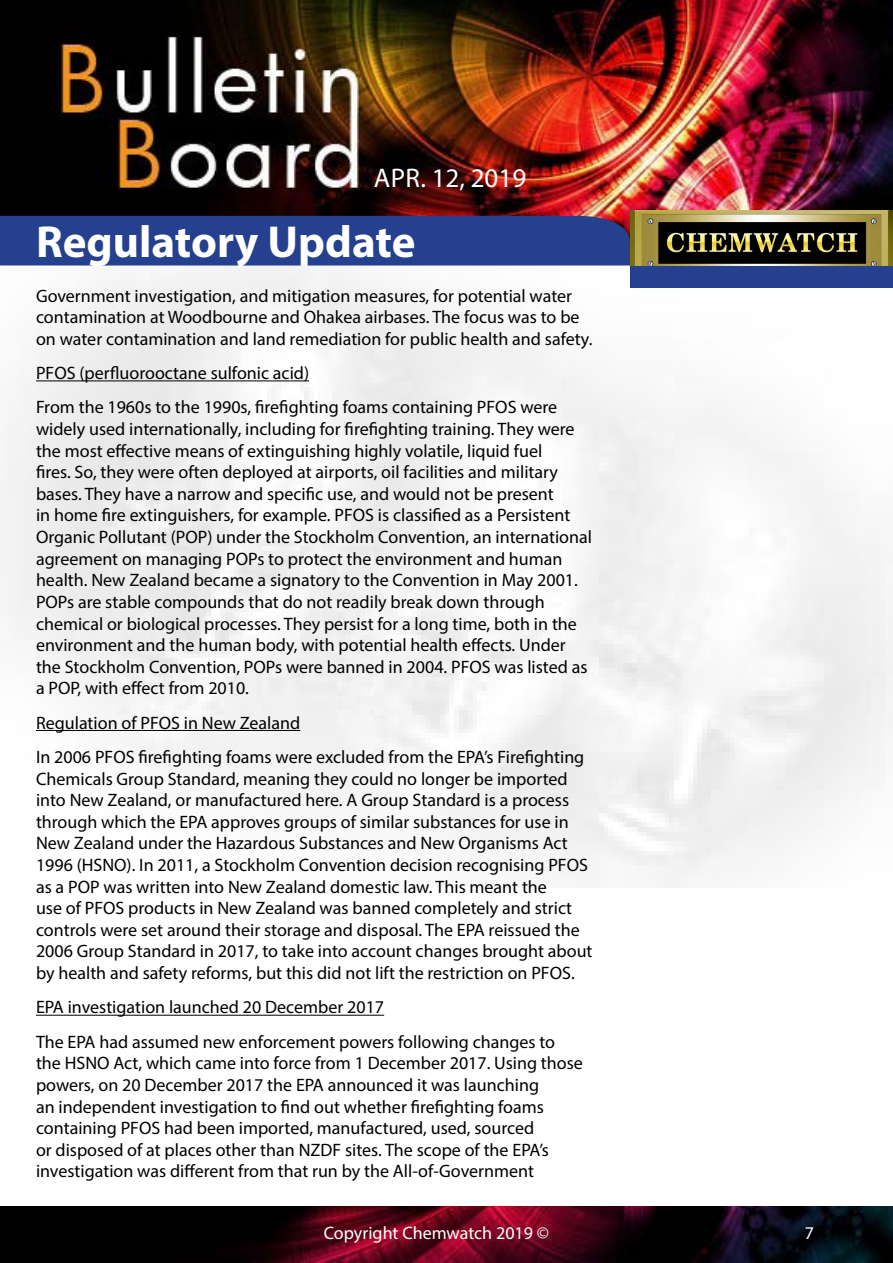
<style>
.page{position:relative;width:893px;height:1263px;background:#fff}
.page>*{position:absolute;margin:0;border:0;box-sizing:border-box;transform-origin:0 0}
.t1{font:700 45px "Myriad Pro";color:#fff}
.t2{font:27px "Myriad Pro";color:#fff}
.t3{font:18px/21.6px "Myriad Pro";color:#000}
.t4{font:18px "Myriad Pro";color:#fff}
</style>
<div class="page">
<img style="left:0;top:0;width:893px;height:887px">
<div style="left:630px;top:265px;width:263px;height:23px;background:#25408f"></div>
<img style="left:630px;top:210px;width:262px;height:56px">
<svg style="left:0;top:216px;width:630px;height:72px"></svg>
<img style="left:0;top:1206px;width:893px;height:57px">
<hr style="left:36px;top:380px;width:273px;height:1px;background:#000">
<hr style="left:36px;top:730px;width:264px;height:1px;background:#000">
<hr style="left:36px;top:1015px;width:348px;height:1px;background:#000">
<h2 class="t2" style="left:374px;top:161px;width:154px">Apr. 12, 2019</h2>
<h1 class="t1" style="left:36px;top:213px;width:381px">Regulatory Update</h1>
<p class="t3" style="left:36px;top:284px;width:558px">Government investigation, and mitigation measures, for potential water contamination at Woodbourne and Ohakea airbases. The focus was to be on water contamination and land remediation for public health and safety.</p>
<p class="t3" style="left:36px;top:356px;width:523px;line-height:34.3px">PFOS (perfluorooctane sulfonic acid)<br>From the 1960s to the 1990s, firefighting foams containing PFOS were</p>
<p class="t3" style="left:36px;top:418px;width:558px">widely used internationally, including for firefighting training. They were the most effective means of extinguishing highly volatile, liquid fuel<br>fires. So, they were often deployed at airports, oil facilities and military bases. They have a narrow and specific use, and would not be present<br>in home fire extinguishers, for example. PFOS is classified as a Persistent Organic Pollutant (POP) under the Stockholm Convention, an international agreement on managing POPs to protect the environment and human health. New Zealand became a signatory to the Convention in May 2001.<br>POPs are stable compounds that do not readily break down through chemical or biological processes. They persist for a long time, both in the environment and the human body, with potential health effects. Under the Stockholm Convention, POPs were banned in 2004. PFOS was listed as a POP, with effect from 2010.</p>
<p class="t3" style="left:36px;top:705px;width:550px;line-height:34.3px">Regulation of PFOS in New Zealand<br>In 2006 PFOS firefighting foams were excluded from the EPA’s Firefighting</p>
<p class="t3" style="left:36px;top:767px;width:558px">Chemicals Group Standard, meaning they could no longer be imported into New Zealand, or manufactured here. A Group Standard is a process through which the EPA approves groups of similar substances for use in New Zealand under the Hazardous Substances and New Organisms Act 1996 (HSNO). In 2011, a Stockholm Convention decision recognising PFOS as a POP was written into New Zealand domestic law. This meant the<br>use of PFOS products in New Zealand was banned completely and strict controls were set around their storage and disposal. The EPA reissued the 2006 Group Standard in 2017, to take into account changes brought about by health and safety reforms, but this did not lift the restriction on PFOS.</p>
<p class="t3" style="left:36px;top:990px;width:521px;line-height:34.3px">EPA investigation launched 20 December 2017<br>The EPA had assumed new enforcement powers following changes to</p>
<p class="t3" style="left:36px;top:1052px;width:548px">the HSNO Act, which came into force from 1 December 2017. Using those powers, on 20 December 2017 the EPA announced it was launching<br>an independent investigation to find out whether firefighting foams containing PFOS had been imported, manufactured, used, sourced<br>or disposed of at places other than NZDF sites. The scope of the EPA’s investigation was different from that run by the All-of-Government</p>
<p class="t4" style="left:324px;top:1222px;width:227px">Copyright Chemwatch 2019 ©</p>
<p class="t4" style="left:805px;top:1222px;width:11px">7</p>
</div>
